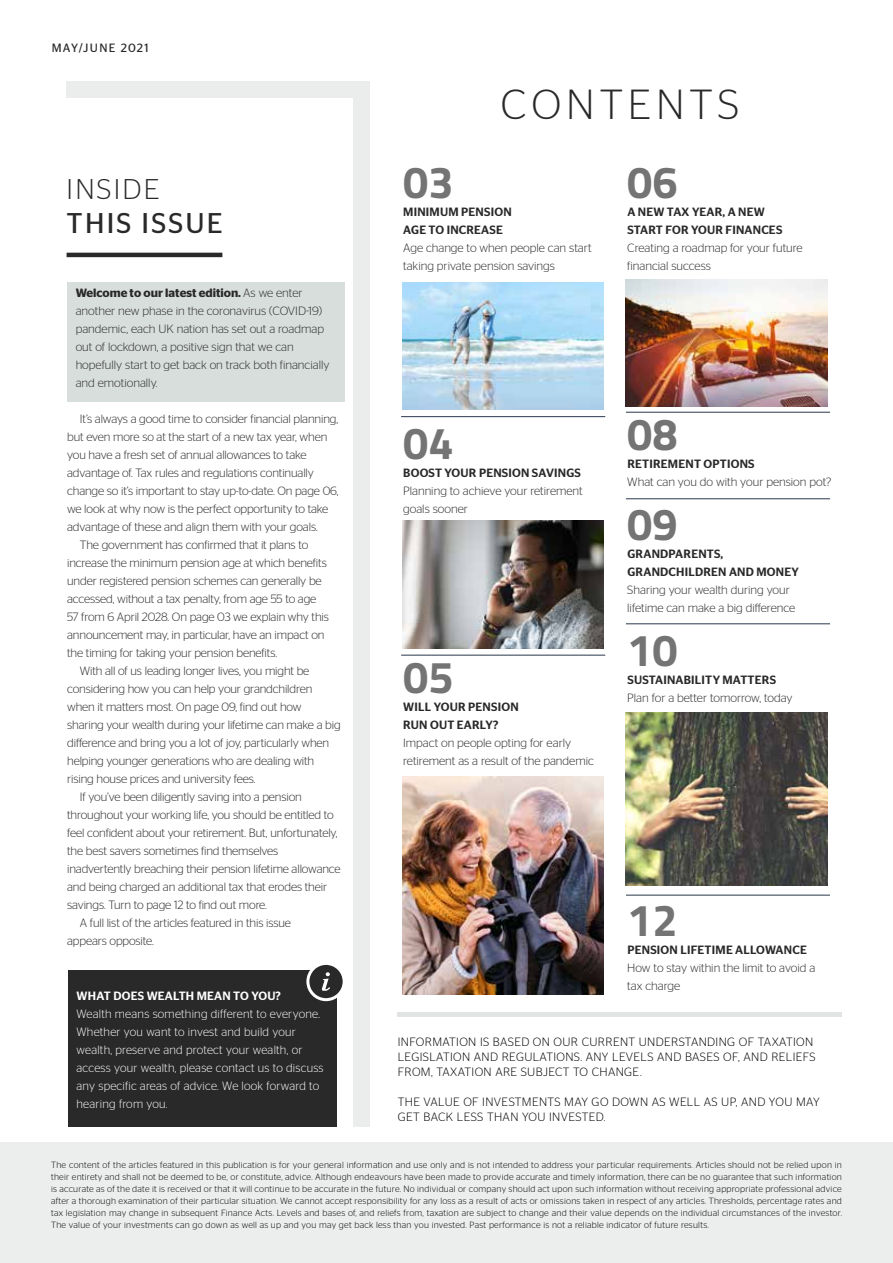
<style>
.page{position:relative;width:893px;height:1263px;background:#fff}
.page>*{position:absolute;margin:0;border:0;box-sizing:border-box;transform-origin:0 0}
.t1{font:700 45px "Titillium";color:#747474}
.t2{font:300 42px "Stag Sans";letter-spacing:.12em;color:#292929}
.t3{font:28.5px "Stag Sans";letter-spacing:.08em;color:#292929}
.t4{font:300 28.5px "Stag Sans";letter-spacing:.08em;color:#292929}
.t5{font:300 12px/18px "Stag Sans";letter-spacing:-.01em;color:#292929}
.t6{font:300 12px/15px "Stag Sans";letter-spacing:.03em;color:#000}
.t7{font:500 12px/18px "Stag Sans";letter-spacing:.02em;color:#292929}
.t8{font:300 12px/18px "Stag Sans";letter-spacing:.02em;color:#fff}
.t9{font:500 12px "Stag Sans";letter-spacing:.02em;color:#fff}
.t10{font:12px "Stag Sans";letter-spacing:.11em;color:#292929}
.t11{font:300 9px/12px "Stag Sans";letter-spacing:.03em;color:#000;text-align:justify}
.s1{font-weight:600}
</style>
<div class="page">
<div style="left:66px;top:82px;width:303px;height:1045px;background:#eaedec"></div>
<div style="left:26px;top:98px;width:327px;height:1031px;background:#fff"></div>
<div style="left:0;top:1142px;width:893px;height:121px;background:#eceeed"></div>
<hr style="left:398px;top:1013px;width:444px;height:4px;background:#e0e4e3">
<hr style="left:67px;top:253px;width:155px;height:4px;background:#292929">
<hr style="left:401px;top:416px;width:204px;height:1px;background:#29374b">
<hr style="left:401px;top:655px;width:204px;height:1px;background:#29374b">
<hr style="left:626px;top:412px;width:204px;height:1px;background:#29374b">
<hr style="left:626px;top:498px;width:204px;height:1px;background:#29374b">
<hr style="left:626px;top:623px;width:204px;height:1px;background:#29374b">
<hr style="left:626px;top:895px;width:204px;height:1px;background:#29374b">
<img style="left:403px;top:282px;width:201px;height:128px">
<img style="left:403px;top:521px;width:201px;height:127px">
<img style="left:403px;top:776px;width:201px;height:218px">
<img style="left:626px;top:279px;width:201px;height:128px">
<img style="left:626px;top:712px;width:201px;height:174px">
<div style="left:68px;top:971px;width:269px;height:156px;background:#292929"></div>
<div style="left:308px;top:963px;width:36px;height:37px;background:#292929;border-radius:50%"></div>
<div style="left:306px;top:962px;width:40px;height:39px;border:3px solid #fff;border-radius:50%"></div>
<svg style="left:322px;top:972px;width:8px;height:19px"></svg>
<div style="left:67px;top:282px;width:277px;height:120px;background:#d8dedc"></div>
<p class="t10" style="left:52px;top:41px;width:98px">MAY/JUNE 2021</p>
<h3 class="t4" style="left:67px;top:173px;width:94px">INSIDE</h3>
<h3 class="t3" style="left:67px;top:207px;width:158px">THIS ISSUE</h3>
<p class="t5" style="left:76px;top:284px;width:255px"><span class="s1">Welcome to our latest edition.</span> As we enter another new phase in the coronavirus (COVID-19) pandemic, each UK nation has set out a roadmap out of lockdown, a positive sign that we can hopefully start to get back on track both financially and emotionally.</p>
<p class="t5" style="left:80px;top:410px;width:260px">It’s always a good time to consider financial planning,</p>
<p class="t5" style="left:67px;top:428px;width:262px">but even more so at the start of a new tax year, when</p>
<p class="t5" style="left:67px;top:446px;width:241px">you have a fresh set of annual allowances to take</p>
<p class="t5" style="left:67px;top:464px;width:248px">advantage of. Tax rules and regulations continually</p>
<p class="t5" style="left:67px;top:482px;width:273px">change so it’s important to stay up-to-date. On page 06,</p>
<p class="t5" style="left:67px;top:500px;width:263px">we look at why now is the perfect opportunity to take</p>
<p class="t5" style="left:67px;top:518px;width:252px">advantage of these and align them with your goals.</p>
<p class="t5" style="left:80px;top:536px;width:230px">The government has confirmed that it plans to</p>
<p class="t5" style="left:67px;top:554px;width:261px">increase the minimum pension age at which benefits</p>
<p class="t5" style="left:67px;top:572px;width:256px">under registered pension schemes can generally be</p>
<p class="t5" style="left:67px;top:590px;width:251px">accessed, without a tax penalty, from age 55 to age</p>
<p class="t5" style="left:67px;top:608px;width:263px">57 from 6 April 2028. On page 03 we explain why this</p>
<p class="t5" style="left:67px;top:626px;width:259px">announcement may, in particular, have an impact on</p>
<p class="t5" style="left:67px;top:644px;width:211px">the timing for taking your pension benefits.</p>
<p class="t5" style="left:80px;top:662px;width:231px">With all of us leading longer lives, you might be</p>
<p class="t5" style="left:67px;top:680px;width:247px">considering how you can help your grandchildren</p>
<p class="t5" style="left:67px;top:698px;width:236px">when it matters most. On page 09, find out how</p>
<p class="t5" style="left:67px;top:716px;width:275px">sharing your wealth during your lifetime can make a big</p>
<p class="t5" style="left:67px;top:734px;width:263px">difference and bring you a lot of joy, particularly when</p>
<p class="t5" style="left:67px;top:752px;width:249px">helping younger generations who are dealing with</p>
<p class="t5" style="left:67px;top:770px;width:190px">rising house prices and university fees.</p>
<p class="t5" style="left:80px;top:788px;width:223px">If you’ve been diligently saving into a pension</p>
<p class="t5" style="left:67px;top:806px;width:268px">throughout your working life, you should be entitled to</p>
<p class="t5" style="left:67px;top:824px;width:272px">feel confident about your retirement. But, unfortunately,</p>
<p class="t5" style="left:67px;top:842px;width:213px">the best savers sometimes find themselves</p>
<p class="t5" style="left:67px;top:860px;width:275px">inadvertently breaching their pension lifetime allowance</p>
<p class="t5" style="left:67px;top:878px;width:261px">and being charged an additional tax that erodes their</p>
<p class="t5" style="left:67px;top:896px;width:201px">savings. Turn to page 12 to find out more.</p>
<p class="t5" style="left:80px;top:914px;width:213px">A full list of the articles featured in this issue</p>
<p class="t5" style="left:67px;top:932px;width:88px">appears opposite.</p>
<p class="t9" style="left:77px;top:989px;width:206px">WHAT DOES WEALTH MEAN TO YOU?</p>
<p class="t8" style="left:77px;top:1004px;width:249px">Wealth means something different to everyone.<br>Whether you want to invest and build your wealth, preserve and protect your wealth, or access your wealth, please contact us to discuss any specific areas of advice. We look forward to hearing from you.</p>
<h2 class="t2" style="left:501px;top:81px;width:240px">CONTENTS</h2>
<h1 class="t1" style="left:403px;top:148px;width:52px">03</h1>
<p class="t7" style="left:403px;top:203px;width:110px">MINIMUM PENSION<br>AGE TO INCREASE</p>
<p class="t5" style="left:403px;top:239px;width:190px">Age change to when people can start taking private pension savings</p>
<h1 class="t1" style="left:627px;top:148px;width:52px">06</h1>
<p class="t7" style="left:627px;top:203px;width:157px">A NEW TAX YEAR, A NEW<br>START FOR YOUR FINANCES</p>
<p class="t5" style="left:627px;top:239px;width:177px">Creating a roadmap for your future financial success</p>
<h1 class="t1" style="left:403px;top:409px;width:52px">04</h1>
<p class="t7" style="left:403px;top:464px;width:179px">BOOST YOUR PENSION SAVINGS</p>
<p class="t5" style="left:403px;top:482px;width:181px">Planning to achieve your retirement goals sooner</p>
<h1 class="t1" style="left:403px;top:643px;width:52px">05</h1>
<p class="t7" style="left:403px;top:698px;width:117px">WILL YOUR PENSION<br>RUN OUT EARLY?</p>
<p class="t5" style="left:403px;top:734px;width:192px">Impact on people opting for early retirement as a result of the pandemic</p>
<h1 class="t1" style="left:627px;top:400px;width:52px">08</h1>
<p class="t7" style="left:627px;top:455px;width:129px">RETIREMENT OPTIONS</p>
<p class="t5" style="left:627px;top:473px;width:206px">What can you do with your pension pot?</p>
<h1 class="t1" style="left:627px;top:490px;width:52px">09</h1>
<p class="t7" style="left:627px;top:545px;width:173px">GRANDPARENTS,<br>GRANDCHILDREN AND MONEY</p>
<p class="t5" style="left:627px;top:581px;width:170px">Sharing your wealth during your lifetime can make a big difference</p>
<h1 class="t1" style="left:627px;top:616px;width:52px">10</h1>
<p class="t7" style="left:627px;top:671px;width:150px">SUSTAINABILITY MATTERS</p>
<p class="t5" style="left:627px;top:689px;width:167px">Plan for a better tomorrow, today</p>
<h1 class="t1" style="left:627px;top:886px;width:52px">12</h1>
<p class="t7" style="left:627px;top:941px;width:181px">PENSION LIFETIME ALLOWANCE</p>
<p class="t5" style="left:627px;top:959px;width:190px">How to stay within the limit to avoid a tax charge</p>
<p class="t6" style="left:398px;top:1034px;width:419px">INFORMATION IS BASED ON OUR CURRENT UNDERSTANDING OF TAXATION<br>LEGISLATION AND REGULATIONS. ANY LEVELS AND BASES OF, AND RELIEFS<br>FROM, TAXATION ARE SUBJECT TO CHANGE.</p>
<p class="t6" style="left:398px;top:1094px;width:423px">THE VALUE OF INVESTMENTS MAY GO DOWN AS WELL AS UP, AND YOU MAY<br>GET BACK LESS THAN YOU INVESTED.</p>
<p class="t11" style="left:51px;top:1159px;width:792px">The content of the articles featured in this publication is for your general information and use only and is not intended to address your particular requirements. Articles should not be relied upon in their entirety and shall not be deemed to be, or constitute, advice. Although endeavours have been made to provide accurate and timely information, there can be no guarantee that such information is accurate as of the date it is received or that it will continue to be accurate in the future. No individual or company should act upon such information without receiving appropriate professional advice after a thorough examination of their particular situation. We cannot accept responsibility for any loss as a result of acts or omissions taken in respect of any articles. Thresholds, percentage rates and tax legislation may change in subsequent Finance Acts. Levels and bases of, and reliefs from, taxation are subject to change and their value depends on the individual circumstances of the investor.<br>The value of your investments can go down as well as up and you may get back less than you invested. Past performance is not a reliable indicator of future results.</p>
</div>
